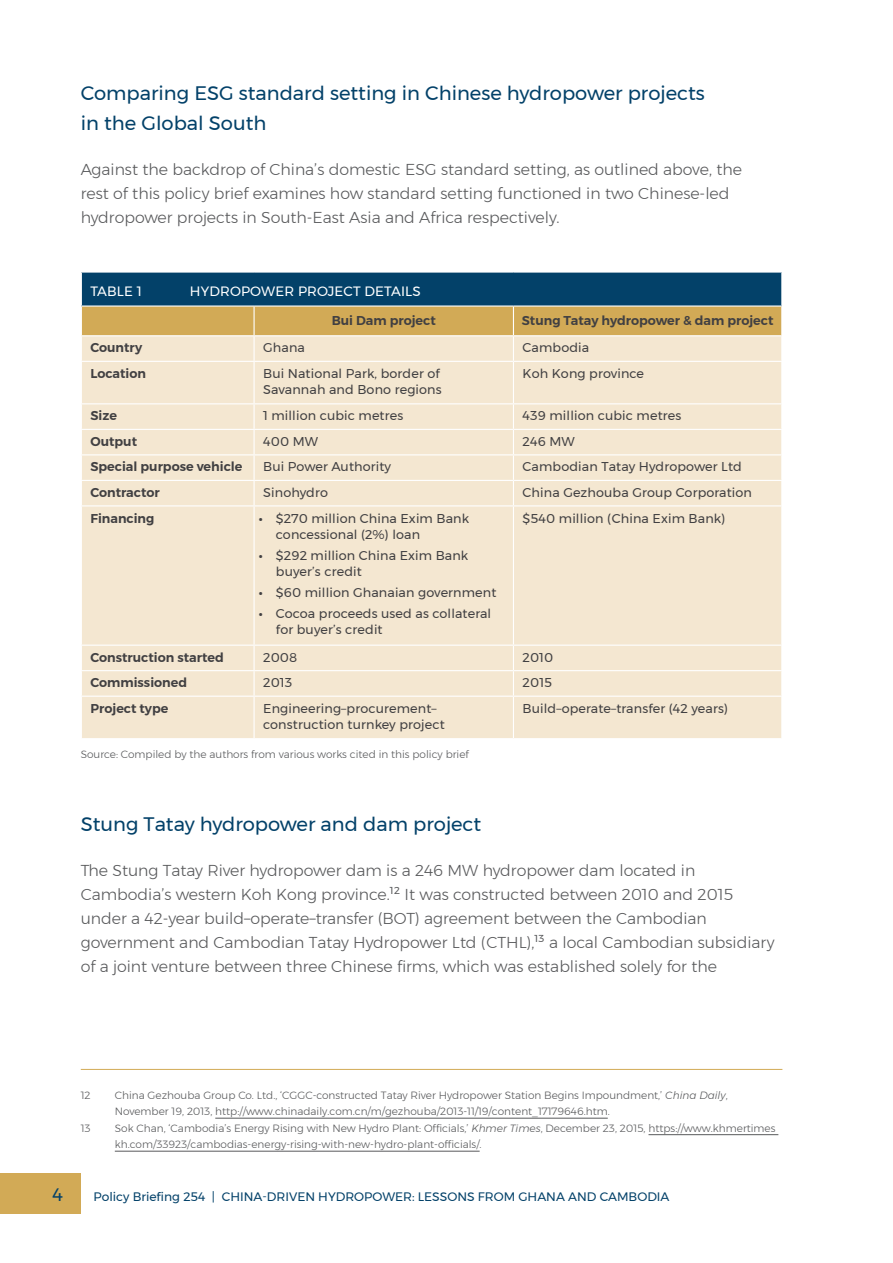
<style>
.page{position:relative;width:893px;height:1263px;background:#fff}
.page>*{position:absolute;margin:0;border:0;box-sizing:border-box;transform-origin:0 0}
.t1{font:19.5px/30px "Montserrat";color:#034169}
.t2{font:18px "Montserrat";color:#034169}
.t3{font:300 15.75px/24px "Montserrat";color:#58595b}
.t4{font:13.5px "Montserrat";letter-spacing:.01em;color:#fff}
.t5{font:12.75px/16.5px "Montserrat";letter-spacing:.01em;color:#414042}
.t6{font:600 12.75px "Montserrat";color:#414042}
.t7{font:12.3px "Montserrat";color:#034169}
.t8{font:300 10.5px/16.5px "Montserrat";color:#58595b}
.s1{font-weight:600}
.s2{font-style:italic}
</style>
<div class="page">
<div style="left:0;top:1172px;width:81px;height:41px;background:#d2aa56"></div>
<div style="left:81px;top:272px;width:701px;height:34px;background:#034169"></div>
<div style="left:82px;top:362px;width:699px;height:376px;background:#f4e7d1"></div>
<hr style="left:81px;top:271px;width:173px;height:2px;background:#fff">
<hr style="left:81px;top:273px;width:1px;height:32px;background:#fff">
<hr style="left:254px;top:271px;width:259px;height:2px;background:#fff">
<hr style="left:513px;top:271px;width:269px;height:2px;background:#fff">
<hr style="left:781px;top:273px;width:1px;height:32px;background:#fff">
<hr style="left:81px;top:305px;width:173px;height:2px;background:#fff">
<hr style="left:254px;top:305px;width:259px;height:2px;background:#fff">
<hr style="left:513px;top:305px;width:269px;height:2px;background:#fff">
<hr style="left:253px;top:362px;width:2px;height:41px;background:#fff">
<hr style="left:81px;top:403px;width:173px;height:1px;background:#fff">
<hr style="left:254px;top:403px;width:259px;height:1px;background:#fff">
<hr style="left:253px;top:404px;width:2px;height:25px;background:#fff">
<svg style="left:81px;top:306px;width:701px;height:55px"></svg>
<hr style="left:513px;top:362px;width:1px;height:41px;background:#fff">
<hr style="left:513px;top:403px;width:269px;height:1px;background:#fff">
<hr style="left:81px;top:429px;width:173px;height:1px;background:#fff">
<hr style="left:81px;top:454px;width:173px;height:1px;background:#fff">
<hr style="left:81px;top:480px;width:173px;height:1px;background:#fff">
<hr style="left:81px;top:505px;width:173px;height:1px;background:#fff">
<hr style="left:254px;top:429px;width:259px;height:1px;background:#fff">
<hr style="left:253px;top:430px;width:2px;height:24px;background:#fff">
<hr style="left:513px;top:429px;width:269px;height:1px;background:#fff">
<hr style="left:254px;top:454px;width:259px;height:1px;background:#fff">
<hr style="left:253px;top:455px;width:2px;height:25px;background:#fff">
<hr style="left:513px;top:454px;width:269px;height:1px;background:#fff">
<hr style="left:254px;top:480px;width:259px;height:1px;background:#fff">
<hr style="left:253px;top:481px;width:2px;height:24px;background:#fff">
<hr style="left:513px;top:480px;width:269px;height:1px;background:#fff">
<svg style="left:513px;top:404px;width:1px;height:101px"></svg>
<svg style="left:781px;top:404px;width:1px;height:101px"></svg>
<hr style="left:254px;top:505px;width:259px;height:1px;background:#fff">
<hr style="left:253px;top:506px;width:2px;height:139px;background:#fff">
<hr style="left:513px;top:505px;width:269px;height:1px;background:#fff">
<hr style="left:513px;top:506px;width:1px;height:139px;background:#fff">
<hr style="left:81px;top:645px;width:173px;height:1px;background:#fff">
<hr style="left:81px;top:670px;width:173px;height:1px;background:#fff">
<hr style="left:254px;top:645px;width:259px;height:1px;background:#fff">
<hr style="left:253px;top:646px;width:2px;height:24px;background:#fff">
<hr style="left:513px;top:645px;width:269px;height:1px;background:#fff">
<hr style="left:254px;top:670px;width:259px;height:1px;background:#fff">
<hr style="left:253px;top:671px;width:2px;height:25px;background:#fff">
<hr style="left:513px;top:670px;width:269px;height:1px;background:#fff">
<svg style="left:513px;top:646px;width:1px;height:50px"></svg>
<svg style="left:781px;top:646px;width:1px;height:50px"></svg>
<hr style="left:81px;top:696px;width:173px;height:1px;background:#fff">
<hr style="left:254px;top:696px;width:259px;height:1px;background:#fff">
<hr style="left:253px;top:697px;width:2px;height:41px;background:#fff">
<hr style="left:513px;top:696px;width:269px;height:1px;background:#fff">
<hr style="left:513px;top:697px;width:1px;height:41px;background:#fff">
<hr style="left:81px;top:1069px;width:701px;height:1px;background:#d2aa56">
<hr style="left:215px;top:1118px;width:393px;height:1px;background:#58595b">
<hr style="left:648px;top:1134px;width:130px;height:1px;background:#58595b">
<hr style="left:115px;top:1151px;width:365px;height:1px;background:#58595b">
<p class="t1" style="left:81px;top:78px;width:625px">Comparing ESG standard setting in Chinese hydropower projects in the Global South</p>
<p class="t3" style="left:81px;top:157px;width:663px">Against the backdrop of China’s domestic ESG standard setting, as outlined above, the rest of this policy brief examines how standard setting functioned in two Chinese-led hydropower projects in South-East Asia and Africa respectively.</p>
<p class="t4" style="left:90px;top:280px;width:53px">TABLE 1</p>
<p class="t4" style="left:190px;top:280px;width:232px">HYDROPOWER PROJECT DETAILS</p>
<p class="t6" style="left:332px;top:311px;width:106px">Bui Dam project</p>
<p class="t6" style="left:522px;top:311px;width:253px">Stung Tatay hydropower &amp; dam project</p>
<p class="t6" style="left:90px;top:338px;width:53px">Country</p>
<p class="t5" style="left:263px;top:339px;width:43px">Ghana</p>
<p class="t5" style="left:523px;top:339px;width:68px">Cambodia</p>
<p class="t6" style="left:90px;top:363px;width:57px">Location</p>
<p class="t5" style="left:263px;top:365px;width:180px">Bui National Park, border of<br>Savannah and Bono regions</p>
<p class="t5" style="left:523px;top:365px;width:123px">Koh Kong province</p>
<p class="t6" style="left:90px;top:406px;width:28px">Size</p>
<p class="t5" style="left:263px;top:407px;width:142px">1 million cubic metres</p>
<p class="t5" style="left:523px;top:407px;width:160px">439 million cubic metres</p>
<p class="t6" style="left:90px;top:431px;width:48px">Output</p>
<p class="t5" style="left:263px;top:433px;width:56px">400 MW</p>
<p class="t5" style="left:523px;top:433px;width:54px">246 MW</p>
<p class="t6" style="left:90px;top:457px;width:153px">Special purpose vehicle</p>
<p class="t5" style="left:263px;top:459px;width:129px">Bui Power Authority</p>
<p class="t5" style="left:523px;top:459px;width:221px">Cambodian Tatay Hydropower Ltd</p>
<p class="t6" style="left:90px;top:482px;width:71px">Contractor</p>
<p class="t5" style="left:263px;top:484px;width:66px">Sinohydro</p>
<p class="t5" style="left:523px;top:484px;width:231px">China Gezhouba Group Corporation</p>
<p class="t6" style="left:90px;top:508px;width:65px">Financing</p>
<p class="t5" style="left:276px;top:510px;width:195px;text-indent:-17px"><span class="s1">∙</span> $270 million China Exim Bank concessional (2%) loan</p>
<p class="t5" style="left:276px;top:547px;width:194px;text-indent:-17px"><span class="s1">∙</span> $292 million China Exim Bank buyer’s credit</p>
<p class="t5" style="left:259px;top:582px;width:239px;line-height:20.7px"><span class="s1">∙</span> $60 million Ghanaian government <span class="s1">∙</span> Cocoa proceeds used as collateral</p>
<p class="t5" style="left:276px;top:621px;width:108px">for buyer’s credit</p>
<p class="t5" style="left:523px;top:510px;width:204px">$540 million (China Exim Bank)</p>
<p class="t6" style="left:90px;top:647px;width:135px">Construction started</p>
<p class="t5" style="left:263px;top:649px;width:35px">2008</p>
<p class="t5" style="left:523px;top:649px;width:32px">2010</p>
<p class="t6" style="left:91px;top:673px;width:98px">Commissioned</p>
<p class="t5" style="left:263px;top:674px;width:30px">2013</p>
<p class="t5" style="left:523px;top:674px;width:31px">2015</p>
<p class="t6" style="left:91px;top:698px;width:79px">Project type</p>
<p class="t5" style="left:263px;top:700px;width:183px">Engineering–procurement– construction turnkey project</p>
<p class="t5" style="left:523px;top:700px;width:207px">Build–operate–transfer (42 years)</p>
<p class="t8" style="left:81px;top:746px;width:390px">Source: Compiled by the authors from various works cited in this policy brief</p>
<p class="t1" style="left:81px;top:809px;width:402px">Stung Tatay hydropower and dam project</p>
<p class="t3" style="left:81px;top:858px;width:695px">The Stung Tatay River hydropower dam is a 246 MW hydropower dam located in Cambodia’s western Koh Kong province.<sup>12</sup> It was constructed between 2010 and 2015 under a 42-year build–operate–transfer (BOT) agreement between the Cambodian government and Cambodian Tatay Hydropower Ltd (CTHL),<sup>13</sup> a local Cambodian subsidiary of a joint venture between three Chinese firms, which was established solely for the</p>
<p class="t8" style="left:81px;top:1086px;width:11px">12</p>
<p class="t8" style="left:115px;top:1086px;width:614px">China Gezhouba Group Co. Ltd., ‘CGGC-constructed Tatay River Hydropower Station Begins Impoundment,’ <span class="s2">China Daily</span>,<br>November 19, 2013, http://www.chinadaily.com.cn/m/gezhouba/2013-11/19/content_17179646.htm.</p>
<p class="t8" style="left:81px;top:1119px;width:11px">13</p>
<p class="t8" style="left:115px;top:1119px;width:662px">Sok Chan, ‘Cambodia’s Energy Rising with New Hydro Plant: Officials,’ <span class="s2">Khmer Times</span>, December 23, 2015, https://www.khmertimes kh.com/33923/cambodias-energy-rising-with-new-hydro-plant-officials/.</p>
<p class="t2" style="left:52px;top:1181px;width:12px">4</p>
<p class="t7" style="left:94px;top:1187px;width:577px">Policy Briefing 254 | CHINA-DRIVEN HYDROPOWER: LESSONS FROM GHANA AND CAMBODIA</p>
</div>
